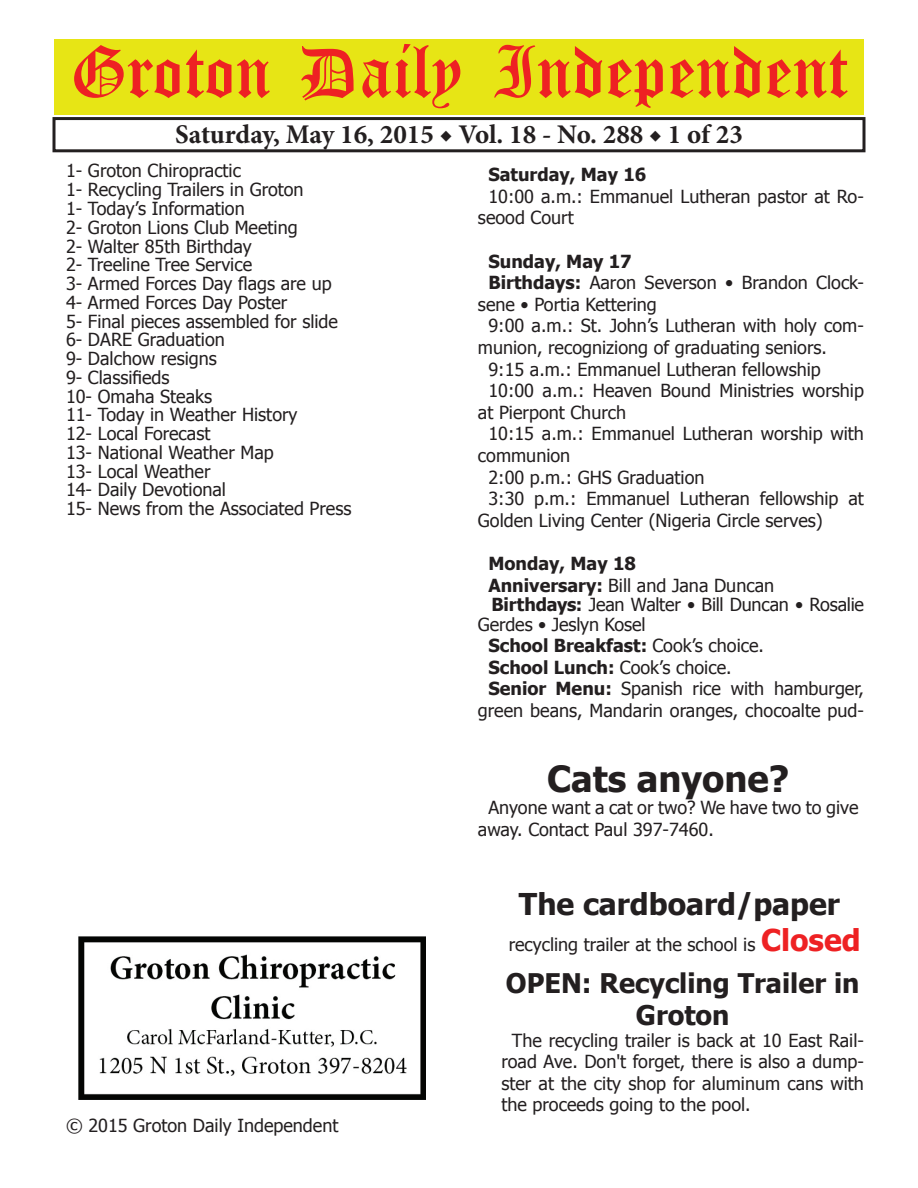
<style>
.page{position:relative;width:918px;height:1188px;background:#fff}
.page>*{position:absolute;margin:0;border:0;box-sizing:border-box;transform-origin:0 0}
.t1{font:54px "Old English Five";color:#ee2123}
.t2{font:700 36px "Tahoma";color:#231f20}
.t3{font:700 30px "Tahoma";color:#231f20}
.t4{font:700 27px "Minion Pro";color:#231f20}
.t5{font:700 27px/32.4px "Tahoma";color:#231f20;text-align:center}
.t6{font:18px/18.8px "Tahoma";color:#231f20}
.t7{font:700 18px/21.6px "Tahoma";color:#231f20}
.s1{font-weight:700}
.s2{font-weight:400}
.s3{font-weight:700;font-size:30px;color:#ee2123}
</style>
<div class="page">
<div style="left:52px;top:117px;width:814px;height:35px;border:3px solid #231f20"></div>
<div style="left:54px;top:40px;width:810px;height:75px;background:#e7e515"></div>
<img style="left:78px;top:936px;width:347px;height:164px">
<h1 class="t1" style="left:70px;top:47px;width:779px">Groton Daily Independent</h1>
<h3 class="t4" style="left:175px;top:116px;width:569px">Saturday, May 16, 2015 ◆ Vol. 18 - No. 288 ◆ 1 of 23</h3>
<p class="t6" style="left:66px;top:161px;width:287px">1- Groton Chiropractic<br>1- Recycling Trailers in Groton<br>1- Today’s Information<br>2- Groton Lions Club Meeting<br>2- Walter 85th Birthday<br>2- Treeline Tree Service<br>3- Armed Forces Day flags are up<br>4- Armed Forces Day Poster<br>5- Final pieces assembled for slide<br>6- DARE Graduation<br>9- Dalchow resigns<br>9- Classifieds<br>10- Omaha Steaks<br>11- Today in Weather History<br>12- Local Forecast<br>13- National Weather Map<br>13- Local Weather<br>14- Daily Devotional<br>15- News from the Associated Press</p>
<p class="t6" style="left:66px;top:1115px;width:274px">© 2015 Groton Daily Independent</p>
<p class="t7" style="left:488px;top:163px;width:159px">Saturday, May 16</p>
<p class="t6" style="left:478px;top:185px;width:387px;line-height:21.6px;text-indent:10px">10:00 a.m.: Emmanuel Lutheran pastor at Ro&shy;seood Court</p>
<p class="t7" style="left:488px;top:249px;width:145px">Sunday, May 17</p>
<p class="t6" style="left:488px;top:272px;width:377px"><span class="s1">Birthdays:</span> Aaron Severson • Brandon Clock-</p>
<p class="t6" style="left:478px;top:294px;width:180px">sene • Portia Kettering</p>
<p class="t6" style="left:488px;top:316px;width:377px">9:00 a.m.: St. John’s Lutheran with holy com-</p>
<p class="t6" style="left:478px;top:337px;width:351px">munion, recogniziong of graduating seniors.</p>
<p class="t6" style="left:488px;top:359px;width:334px">9:15 a.m.: Emmanuel Lutheran fellowship</p>
<p class="t6" style="left:488px;top:380px;width:377px">10:00 a.m.: Heaven Bound Ministries worship</p>
<p class="t6" style="left:478px;top:402px;width:150px">at Pierpont Church</p>
<p class="t6" style="left:488px;top:424px;width:377px">10:15 a.m.: Emmanuel Lutheran worship with</p>
<p class="t6" style="left:478px;top:445px;width:94px">communion</p>
<p class="t6" style="left:488px;top:467px;width:218px">2:00 p.m.: GHS Graduation</p>
<p class="t6" style="left:488px;top:488px;width:377px">3:30 p.m.: Emmanuel Lutheran fellowship at</p>
<p class="t6" style="left:478px;top:510px;width:346px">Golden Living Center (Nigeria Circle serves)</p>
<p class="t7" style="left:488px;top:552px;width:287px">Monday, May 18<br>Anniversary: <span class="s2">Bill and Jana Duncan</span></p>
<p class="t6" style="left:478px;top:594px;width:388px;line-height:19.5px;text-indent:14px"><span class="s1">Birthdays:</span> Jean Walter • Bill Duncan • Rosalie<br>Gerdes • Jeslyn Kosel</p>
<p class="t7" style="left:488px;top:634px;width:277px">School Breakfast: <span class="s2">Cook’s choice.</span></p>
<p class="t6" style="left:488px;top:657px;width:245px"><span class="s1">School Lunch:</span> Cook’s choice.</p>
<p class="t6" style="left:488px;top:679px;width:377px"><span class="s1">Senior Menu:</span> Spanish rice with hamburger,</p>
<p class="t6" style="left:478px;top:700px;width:388px">green beans, Mandarin oranges, chocoalte pud-</p>
<h2 class="t2" style="left:547px;top:754px;width:243px">Cats anyone?</h2>
<p class="t6" style="left:478px;top:796px;width:382px;line-height:21.6px;text-indent:10px">Anyone want a cat or two? We have two to give away. Contact Paul 397-7460.</p>
<h3 class="t3" style="left:519px;top:883px;width:323px">The cardboard/paper</h3>
<p class="t6" style="left:509px;top:934px;width:354px">recycling trailer at the school is <span class="s3">Closed</span></p>
<h3 class="t5" style="left:506px;top:965px;width:355px">OPEN: Recycling Trailer in<br>Groton</h3>
<p class="t6" style="left:501px;top:1028px;width:364px;line-height:21.6px;text-align:justify;text-indent:11px">The recycling trailer is back at 10 East Rail&shy;road Ave. Don't forget, there is also a dump&shy;ster at the city shop for aluminum cans with the proceeds going to the pool.</p>
</div>
